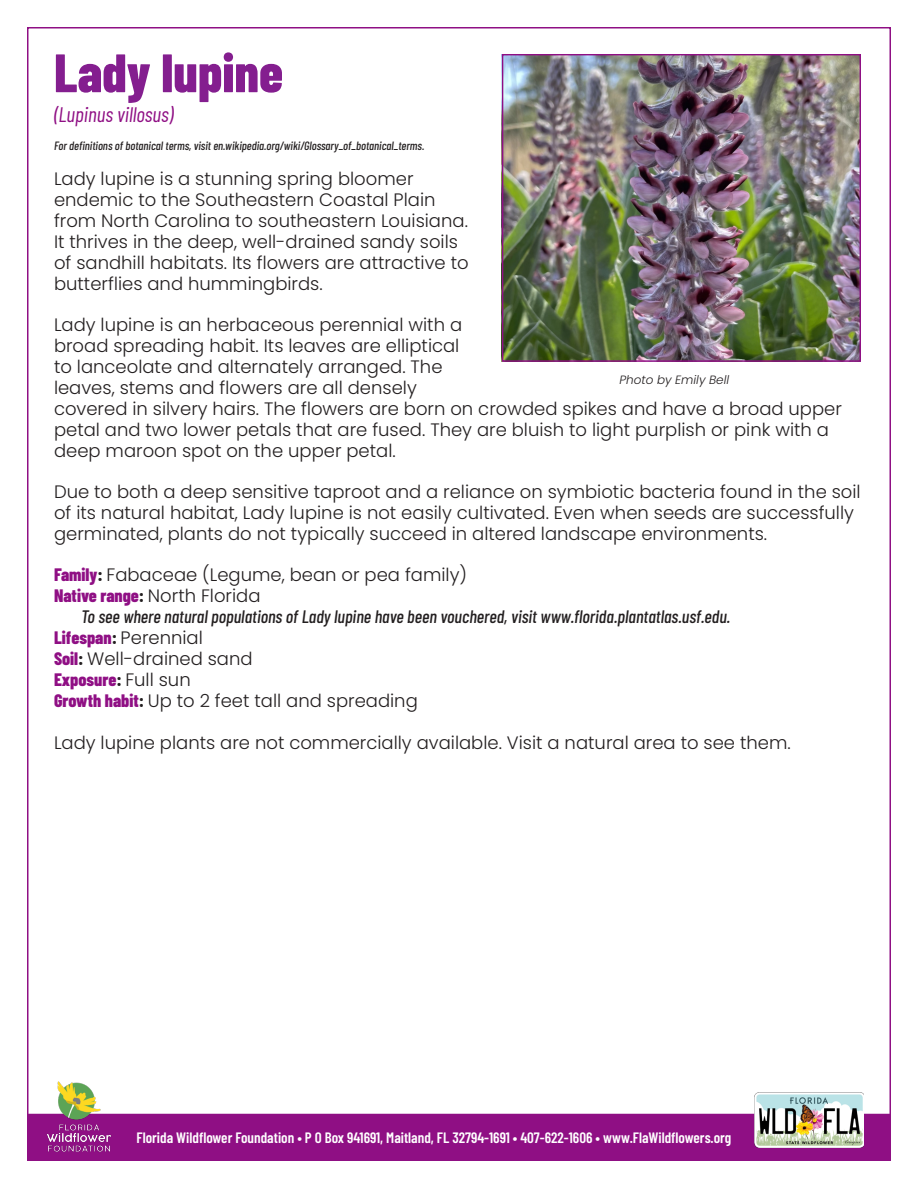
<style>
.page{position:relative;width:918px;height:1188px;background:#fff}
.page>*{position:absolute;margin:0;border:0;box-sizing:border-box;transform-origin:0 0}
.t1{font:800 54px "Barlow Condensed";color:#841e8f}
.t2{font:italic 21px "Barlow Condensed";color:#8f0f84}
.t3{font:300 18px/21px "Poppins";color:#231f20}
.t4{font:italic 500 18px "Barlow Condensed";color:#231f20}
.t5{font:800 18px "Barlow Condensed";color:#8f0f84}
.t6{font:600 15px "Barlow Condensed";color:#fff}
.t7{font:italic 500 12px "Barlow Condensed";color:#231f20}
.t8{font:italic 300 12px "Poppins";color:#231f20}
.s1{font-family:"Barlow Condensed";font-weight:800;color:#8f0f84}
.s2{font-family:"Barlow Condensed";font-weight:800}
.s3{color:#231f20}
.s4{font-family:"Poppins";font-weight:300;color:#231f20}
</style>
<div class="page">
<div style="left:27px;top:1114px;width:864px;height:47px;background:#8f0f84"></div>
<img style="left:754px;top:1092px;width:110px;height:55px">
<img style="left:504px;top:56px;width:355px;height:304px">
<div style="left:502px;top:54px;width:359px;height:308px;border:1px solid #8f0f84"></div>
<img style="left:44px;top:1082px;width:70px;height:70px">
<p class="t1" style="left:54px;top:35px;width:231px">Lady lupine</p>
<p class="t2" style="left:54px;top:100px;width:121px">(Lupinus villosus)</p>
<p class="t7" style="left:54px;top:137px;width:372px">For definitions of botanical terms, visit en.wikipedia.org/wiki/Glossary_of_botanical_terms.</p>
<p class="t3" style="left:54px;top:168px;width:416px">Lady lupine is a stunning spring bloomer endemic to the Southeastern Coastal Plain from North Carolina to southeastern Louisiana.<br>It thrives in the deep, well-drained sandy soils of sandhill habitats. Its flowers are attractive to butterflies and hummingbirds.</p>
<p class="t3" style="left:54px;top:314px;width:790px">Lady lupine is an herbaceous perennial with a<br>broad spreading habit. Its leaves are elliptical<br>to lanceolate and alternately arranged. The<br>leaves, stems and flowers are all densely<br>covered in silvery hairs. The flowers are born on crowded spikes and have a broad upper petal and two lower petals that are fused. They are bluish to light purplish or pink with a deep maroon spot on the upper petal.</p>
<p class="t3" style="left:54px;top:481px;width:808px">Due to both a deep sensitive taproot and a reliance on symbiotic bacteria found in the soil of its natural habitat, Lady lupine is not easily cultivated. Even when seeds are successfully germinated, plants do not typically succeed in altered landscape environments.</p>
<p class="t3" style="left:54px;top:565px;width:415px"><span class="s1">Family</span><span class="s2">:</span> Fabaceae (Legume, bean or pea family)</p>
<p class="t3" style="left:54px;top:586px;width:208px"><span class="s1">Native range</span><span class="s2">:</span> North Florida</p>
<p class="t4" style="left:81px;top:604px;width:651px">To see where natural populations of Lady lupine have been vouchered, visit www.florida.plantatlas.usf.edu.</p>
<p class="t3" style="left:54px;top:628px;width:150px"><span class="s1">Lifespan</span><span class="s2">:</span> Perennial</p>
<p class="t3" style="left:54px;top:649px;width:200px"><span class="s1">Soil</span><span class="s2">:</span> Well-drained sand</p>
<p class="t5" style="left:54px;top:667px;width:138px">Exposure<span class="s3">:</span> <span class="s4">Full sun</span></p>
<p class="t3" style="left:54px;top:691px;width:365px"><span class="s1">Growth habit</span><span class="s2">:</span> Up to 2 feet tall and spreading</p>
<p class="t3" style="left:54px;top:733px;width:738px">Lady lupine plants are not commercially available. Visit a natural area to see them.</p>
<p class="t8" style="left:619px;top:373px;width:111px">Photo by Emily Bell</p>
<p class="t6" style="left:137px;top:1127px;width:596px">Florida Wildflower Foundation • P O Box 941691, Maitland, FL 32794-1691 • 407-622-1606 • www.FlaWildflowers.org</p>
</div>
